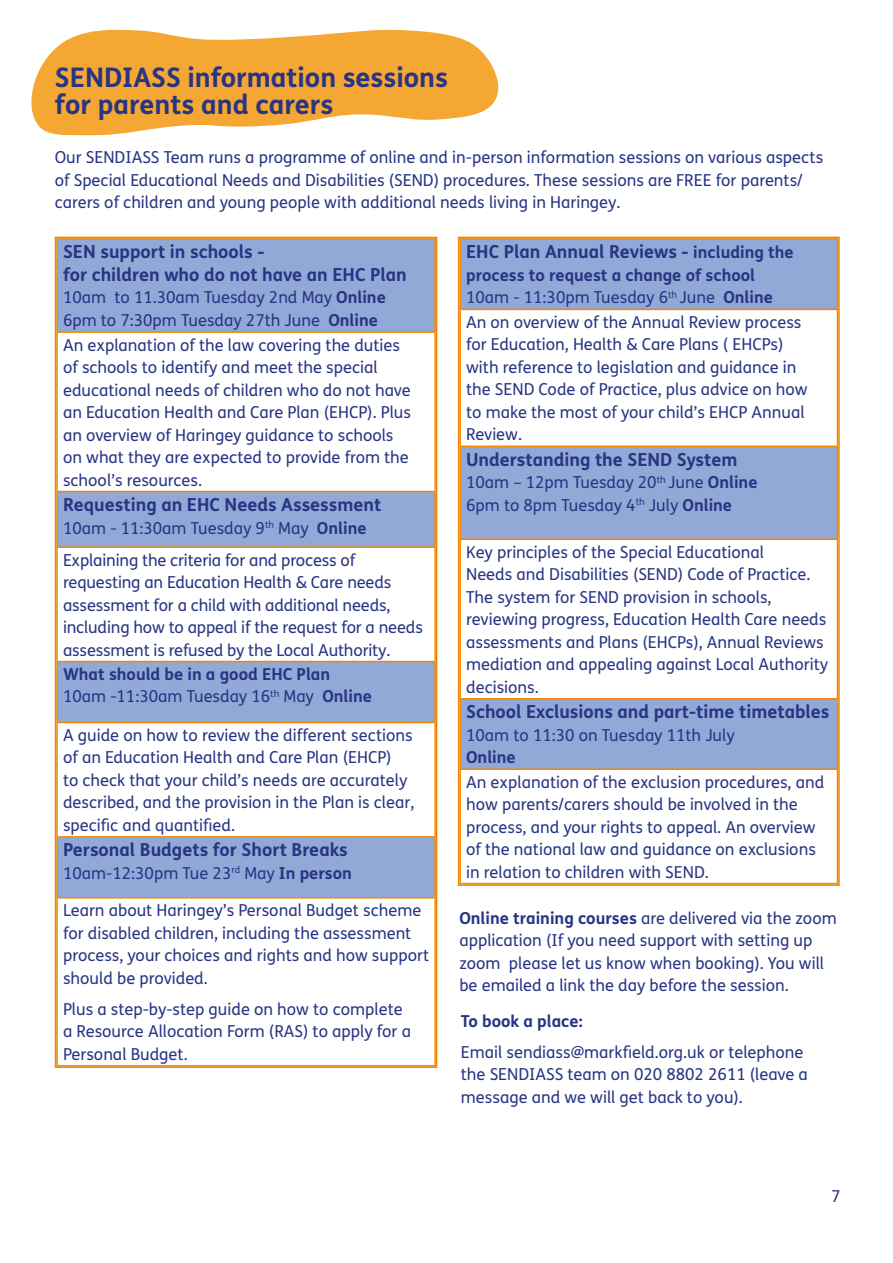
<style>
.page{position:relative;width:893px;height:1263px;background:#fff}
.page>*{position:absolute;margin:0;border:0;box-sizing:border-box;transform-origin:0 0}
.t1{font:700 27px/27px "FS Mencap";color:#283583}
.t2{font:700 18px/22.5px "FS Mencap";color:#283583}
.t3{font:16.5px/22.5px "FS Mencap";color:#283583}
.t4{font:700 16.5px/22.5px "FS Mencap";color:#283583}
.s1{font-weight:700}
.s2{font-weight:400}
.s3{font-size:16.5px}
</style>
<div class="page">
<svg style="left:31px;top:29px;width:468px;height:107px;fill:#f5a733"></svg>
<svg style="left:58px;top:240px;width:376px;height:306px"></svg>
<svg style="left:58px;top:662px;width:376px;height:235px;fill:#92a9d8"></svg>
<hr style="left:56px;top:331px;width:380px;height:2px;background:#f18700">
<hr style="left:56px;top:491px;width:380px;height:1px;background:#f18700">
<hr style="left:56px;top:546px;width:380px;height:2px;background:#f18700">
<hr style="left:56px;top:661px;width:380px;height:1px;background:#f18700">
<hr style="left:56px;top:722px;width:380px;height:1px;background:#f18700">
<hr style="left:56px;top:836px;width:380px;height:2px;background:#f18700">
<hr style="left:56px;top:897px;width:380px;height:1px;background:#f18700">
<div style="left:55px;top:237px;width:382px;height:831px;border:2px solid #f18700"></div>
<svg style="left:461px;top:240px;width:376px;height:528px"></svg>
<hr style="left:459px;top:309px;width:379px;height:1px;background:#f18700">
<hr style="left:459px;top:446px;width:379px;height:1px;background:#f18700">
<hr style="left:459px;top:539px;width:379px;height:1px;background:#f18700">
<hr style="left:459px;top:698px;width:379px;height:1px;background:#f18700">
<hr style="left:459px;top:768px;width:379px;height:2px;background:#f18700">
<div style="left:458px;top:237px;width:382px;height:649px;border:2px solid #f18700"></div>
<h1 class="t1" style="left:55px;top:64px;width:395px">SENDIASS information sessions for parents and carers</h1>
<p class="t3" style="left:55px;top:146px;width:770px">Our SENDIASS Team runs a programme of online and in-person information sessions on various aspects of Special Educational Needs and Disabilities (SEND) procedures. These sessions are FREE for parents/ carers of children and young people with additional needs living in Haringey.</p>
<p class="t2" style="left:63px;top:241px;width:345px">SEN support in schools -<br>for children who do not have an EHC Plan</p>
<p class="t3" style="left:63px;top:287px;width:324px">10am to 11.30am Tuesday 2nd May <span class="s1">Online<br></span>6pm to 7:30pm Tuesday 27th June <span class="s1">Online</span></p>
<p class="t3" style="left:63px;top:334px;width:349px">An explanation of the law covering the duties of schools to identify and meet the special educational needs of children who do not have an Education Health and Care Plan (EHCP). Plus an overview of Haringey guidance to schools on what they are expected to provide from the school’s resources.</p>
<p class="t2" style="left:63px;top:493px;width:320px">Requesting an EHC Needs Assessment</p>
<p class="t3" style="left:63px;top:512px;width:305px;line-height:32px">10am - 11:30am Tuesday 9<sup>th</sup> May <span class="s1">Online<br></span>Explaining the criteria for and process of</p>
<p class="t3" style="left:63px;top:571px;width:361px">requesting an Education Health &amp; Care needs assessment for a child with additional needs, including how to appeal if the request for a needs assessment is refused by the Local Authority.</p>
<p class="t4" style="left:63px;top:663px;width:310px">What should be in a good EHC Plan<br><span class="s2">10am -11:30am Tuesday 16</span><sup>th</sup> <span class="s2">May</span> Online</p>
<p class="t3" style="left:63px;top:724px;width:353px">A guide on how to review the different sections of an Education Health and Care Plan (EHCP)<br>to check that your child’s needs are accurately described, and the provision in the Plan is clear, specific and quantified.</p>
<p class="t2" style="left:63px;top:839px;width:286px">Personal Budgets for Short Breaks</p>
<p class="t3" style="left:63px;top:862px;width:290px">10am-12:30pm Tue 23<sup>rd</sup> May <span class="s1">In person</span></p>
<p class="t3" style="left:63px;top:899px;width:368px">Learn about Haringey’s Personal Budget scheme for disabled children, including the assessment process, your choices and rights and how support should be provided.</p>
<p class="t3" style="left:63px;top:998px;width:349px">Plus a step-by-step guide on how to complete a Resource Allocation Form (RAS) to apply for a<br>Personal Budget.</p>
<p class="t4" style="left:461px;top:1009px;width:123px">To book a place:</p>
<p class="t2" style="left:466px;top:241px;width:329px">EHC Plan Annual Reviews - <span class="s3">including the</span></p>
<p class="t4" style="left:466px;top:264px;width:308px">process to request a change of school<br><span class="s2">10am - 11:30pm Tuesday 6</span><sup>th</sup> <span class="s2">June</span> Online</p>
<p class="t3" style="left:466px;top:311px;width:343px">An on overview of the Annual Review process for Education, Health &amp; Care Plans ( EHCPs) with reference to legislation and guidance in the SEND Code of Practice, plus advice on how to make the most of your child’s EHCP Annual Review.</p>
<p class="t2" style="left:466px;top:448px;width:273px">Understanding the SEND System</p>
<p class="t3" style="left:466px;top:472px;width:293px">10am – 12pm Tuesday 20<sup>th</sup> June <span class="s1">Online<br></span>6pm to 8pm Tuesday 4<sup>th</sup> July <span class="s1">Online</span></p>
<p class="t3" style="left:466px;top:541px;width:363px">Key principles of the Special Educational<br>Needs and Disabilities (SEND) Code of Practice.<br>The system for SEND provision in schools, reviewing progress, Education Health Care needs assessments and Plans (EHCPs), Annual Reviews mediation and appealing against Local Authority decisions.</p>
<p class="t2" style="left:466px;top:701px;width:365px">School Exclusions and part-time timetables</p>
<p class="t3" style="left:466px;top:724px;width:270px">10am to 11:30 on Tuesday 11th July</p>
<p class="t4" style="left:466px;top:746px;width:51px">Online</p>
<p class="t3" style="left:466px;top:771px;width:360px">An explanation of the exclusion procedures, and how parents/carers should be involved in the process, and your rights to appeal. An overview of the national law and guidance on exclusions in relation to children with SEND.</p>
<p class="t3" style="left:459px;top:907px;width:379px"><span class="s1">Online training courses</span> are delivered via the zoom application (If you need support with setting up zoom please let us know when booking). You will be emailed a link the day before the session.</p>
<p class="t3" style="left:461px;top:1041px;width:349px">Email sendiass@markfield.org.uk or telephone the SENDIASS team on 020 8802 2611 (leave a message and we will get back to you).</p>
<p class="t3" style="left:831px;top:1185px;width:11px">7</p>
</div>
